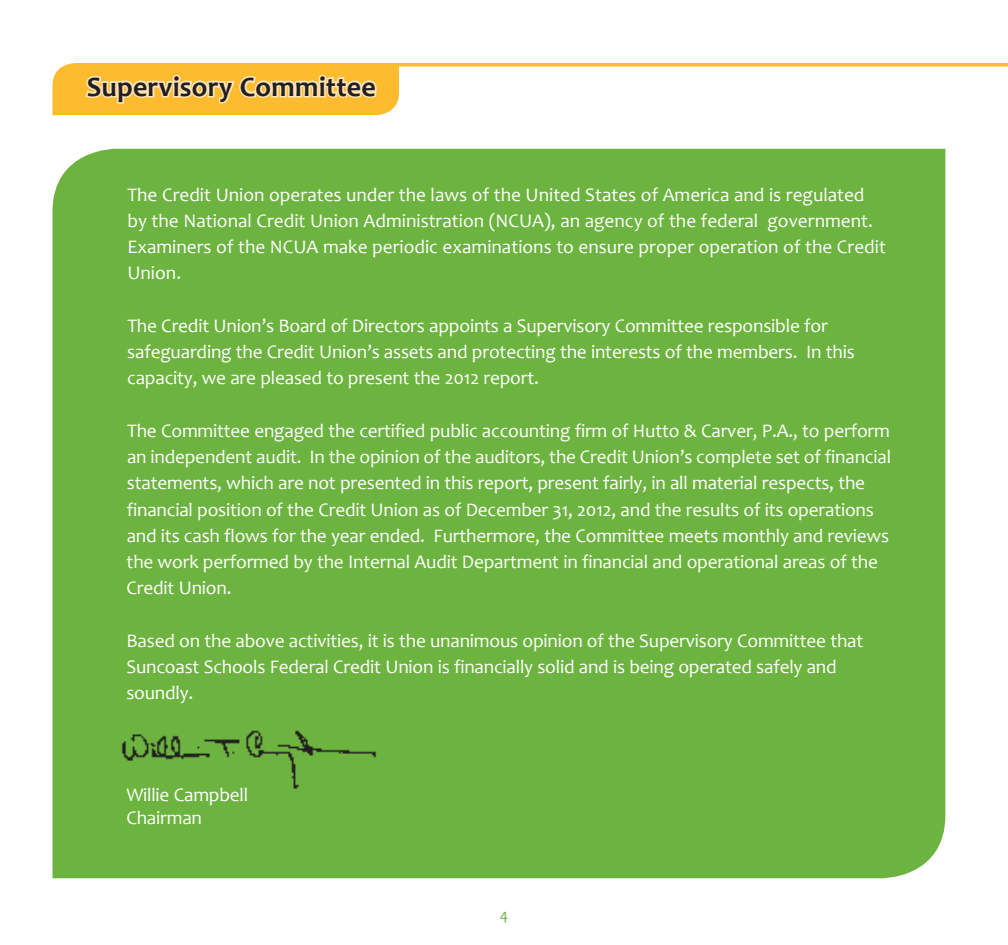
<style>
.page{position:relative;width:1008px;height:945px;background:#fff}
.page>*{position:absolute;margin:0;border:0;box-sizing:border-box;transform-origin:0 0}
.t1{font:700 28px "Candara";letter-spacing:.01em;color:#231f20}
.t2{font:19.25px/26.2px "Candara";letter-spacing:-.01em;color:#fff}
.t3{font:15.75px "Candara";color:#6cb43f}
</style>
<div class="page">
<div style="left:52px;top:149px;width:893px;height:729px;background:#6cb43f"></div>
<hr style="left:379px;top:63px;width:629px;height:3px;background:#fdbb2e">
<svg style="left:52px;top:63px;width:347px;height:52px;background:#fdc552"></svg>
<img style="left:110px;top:724px;width:278px;height:67px">
<h1 class="t1" style="left:87px;top:70px;width:291px">Supervisory Committee</h1>
<p class="t2" style="left:127px;top:181px;width:760px">The Credit Union operates under the laws of the United States of America and is regulated by the National Credit Union Administration (NCUA), an agency of the federal government.<br>Examiners of the NCUA make periodic examinations to ensure proper operation of the Credit Union.</p>
<p class="t2" style="left:127px;top:313px;width:729px">The Credit Union’s Board of Directors appoints a Supervisory Committee responsible for safeguarding the Credit Union’s assets and protecting the interests of the members. In this capacity, we are pleased to present the 2012 report.</p>
<p class="t2" style="left:127px;top:418px;width:766px">The Committee engaged the certified public accounting firm of Hutto &amp; Carver, P.A., to perform an independent audit. In the opinion of the auditors, the Credit Union’s complete set of financial statements, which are not presented in this report, present fairly, in all material respects, the financial position of the Credit Union as of December 31, 2012, and the results of its operations and its cash flows for the year ended. Furthermore, the Committee meets monthly and reviews the work performed by the Internal Audit Department in financial and operational areas of the Credit Union.</p>
<p class="t2" style="left:126px;top:628px;width:739px">Based on the above activities, it is the unanimous opinion of the Supervisory Committee that<br>Suncoast Schools Federal Credit Union is financially solid and is being operated safely and soundly.</p>
<p class="t2" style="left:126px;top:783px;width:123px;line-height:22.8px">Willie Campbell<br>Chairman</p>
<p class="t3" style="left:500px;top:905px;width:10px">4</p>
</div>
